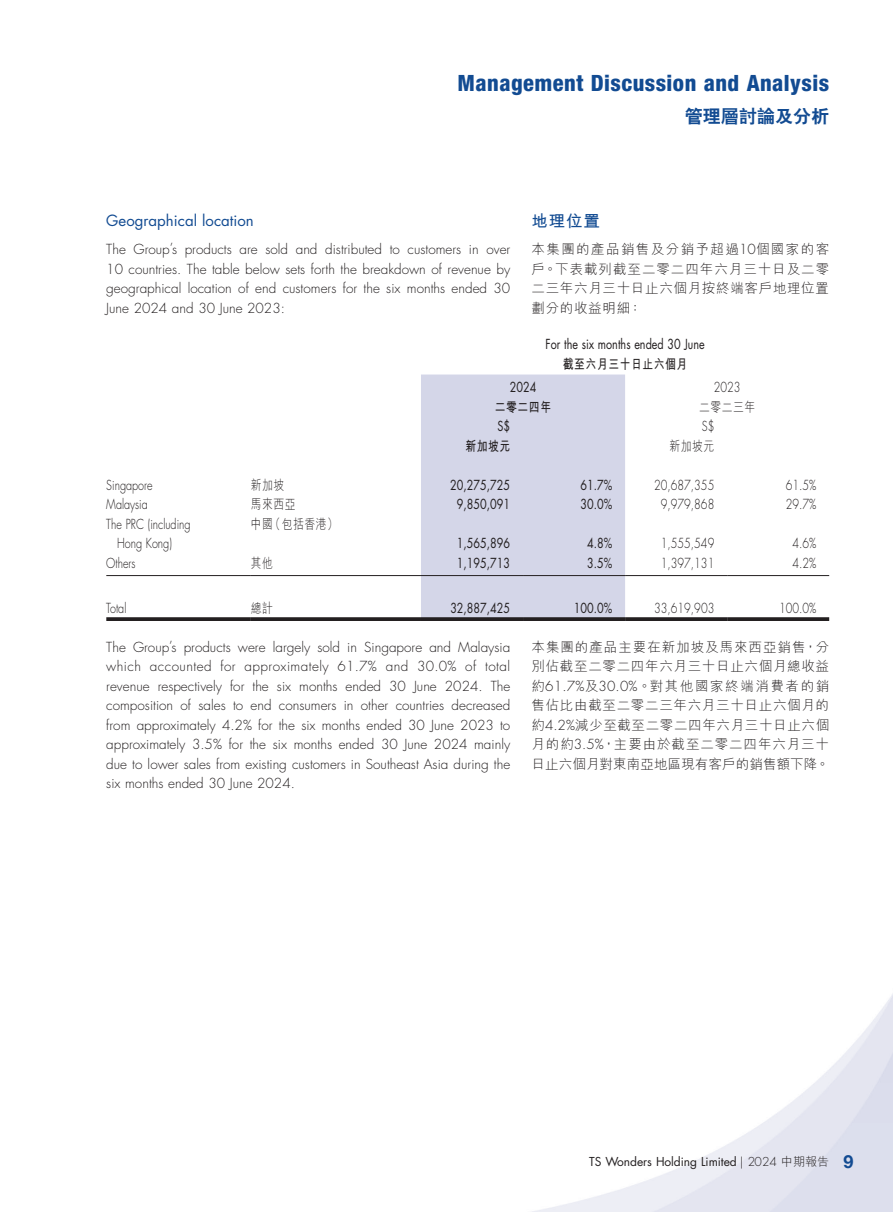
<style>
.page{position:relative;width:893px;height:1212px;background:#fff}
.page>*{position:absolute;margin:0;border:0;box-sizing:border-box;transform-origin:0 0}
.t1{font:800 condensed 22.5px "Helvetica Neue LT Std";letter-spacing:.02em;color:#124b92}
.t2{font:800 18px "C Hei 2 HK";letter-spacing:.005em;color:#124b92}
.t3{font:700 18px "Helvetica Neue";color:#124b92}
.t4{font:700 16.5px "M Hei HK";color:#124b92}
.t5{font:15px "Futura Std";color:#124b92}
.t6{font:300 13.5px/19.5px "Futura Std";color:#231f20;text-align:justify}
.t7{font:300 13.5px/19.5px "M Hei HK";letter-spacing:.05em;color:#231f20;text-align:justify}
.t8{font:300 13.5px/19.5px "Futura Std";color:#231f20;text-align:center;scale:.8 1}
.t9{font:13.5px "Futura Std";color:#231f20;scale:.8 1}
.t10{font:300 13.5px "M Hei HK";letter-spacing:.05em;color:#231f20;scale:.8 1}
.t11{font:700 13.5px "M Hei HK";letter-spacing:.05em;color:#231f20;scale:.8 1}
.t12{font:12px "Futura Std";letter-spacing:-.005em;color:#231f20}
.s1{font-family:"Futura Std"}
.s2{font-weight:300}
.s3{font-family:"M Hei HK";font-weight:300}
</style>
<div class="page">
<div style="left:421px;top:374px;width:204px;height:243px;background:#d4d6e8"></div>
<hr style="left:106px;top:575px;width:145px;height:1px;background:#231f20">
<hr style="left:251px;top:575px;width:170px;height:1px;background:#231f20">
<hr style="left:421px;top:575px;width:102px;height:1px;background:#231f20">
<hr style="left:523px;top:575px;width:102px;height:1px;background:#231f20">
<hr style="left:625px;top:575px;width:102px;height:1px;background:#231f20">
<hr style="left:727px;top:575px;width:102px;height:1px;background:#231f20">
<svg style="left:106px;top:617px;width:145px;height:4px"></svg>
<svg style="left:251px;top:617px;width:170px;height:4px"></svg>
<svg style="left:421px;top:617px;width:102px;height:4px"></svg>
<svg style="left:523px;top:617px;width:102px;height:4px"></svg>
<svg style="left:625px;top:617px;width:102px;height:4px"></svg>
<svg style="left:727px;top:617px;width:102px;height:4px"></svg>
<h1 class="t1" style="left:457px;top:69px;width:373px">Management Discussion and Analysis</h1>
<h2 class="t2" style="left:685px;top:107px;width:146px">管理層討論及分析</h2>
<p class="t5" style="left:106px;top:211px;width:149px">Geographical location</p>
<p class="t6" style="left:106px;top:240px;width:405px">The Group’s products are sold and distributed to customers in over 10 countries. The table below sets forth the breakdown of revenue by geographical location of end customers for the six months ended 30<br>June 2024 and 30 June 2023:</p>
<p class="t4" style="left:531px;top:209px;width:70px">地理位置</p>
<p class="t7" style="left:531px;top:239px;width:299px">本集團的產品銷售及分銷予超過<span class="s1">10</span>個國家的客戶。下表載列截至二零二四年六月三十日及二零二三年六月三十日止六個月按終端客戶地理位置劃分的收益明細：</p>
<p class="t9" style="left:546px;top:335px;width:200px">For the six months ended 30 June</p>
<p class="t11" style="left:563px;top:354px;width:157px">截至六月三十日止六個月</p>
<p class="t9" style="left:510px;top:379px;width:35px">2024</p>
<p class="t8" style="left:714px;top:378px;width:35px">2023</p>
<p class="t11" style="left:495px;top:397px;width:72px">二零二四年</p>
<p class="t10" style="left:699px;top:400px;width:72px">二零二三年</p>
<p class="t9" style="left:498px;top:418px;width:17px">S$</p>
<p class="t8" style="left:702px;top:417px;width:17px">S$</p>
<p class="t11" style="left:465px;top:436px;width:58px">新加坡元</p>
<p class="t10" style="left:669px;top:439px;width:58px">新加坡元</p>
<p class="t8" style="left:106px;top:475px;width:60px">Singapore</p>
<p class="t10" style="left:251px;top:478px;width:43px">新加坡</p>
<p class="t9" style="left:450px;top:476px;width:76px">20,275,725</p>
<p class="t9" style="left:580px;top:476px;width:41px">61.7%</p>
<p class="t8" style="left:654px;top:475px;width:77px">20,687,355</p>
<p class="t8" style="left:786px;top:475px;width:40px">61.5%</p>
<p class="t8" style="left:106px;top:495px;width:54px">Malaysia</p>
<p class="t10" style="left:251px;top:497px;width:58px">馬來西亞</p>
<p class="t9" style="left:457px;top:496px;width:68px">9,850,091</p>
<p class="t9" style="left:580px;top:496px;width:41px">30.0%</p>
<p class="t8" style="left:661px;top:495px;width:69px">9,979,868</p>
<p class="t8" style="left:786px;top:495px;width:40px">29.7%</p>
<p class="t8" style="left:106px;top:514px;width:107px">The PRC (including<br>Hong Kong)</p>
<p class="t10" style="left:251px;top:517px;width:110px">中國（包括香港）</p>
<p class="t9" style="left:457px;top:535px;width:68px">1,565,896</p>
<p class="t9" style="left:587px;top:535px;width:33px">4.8%</p>
<p class="t8" style="left:661px;top:534px;width:69px">1,555,549</p>
<p class="t8" style="left:792px;top:534px;width:31px">4.6%</p>
<p class="t8" style="left:106px;top:553px;width:38px">Others</p>
<p class="t10" style="left:251px;top:556px;width:29px">其他</p>
<p class="t9" style="left:457px;top:554px;width:68px">1,195,713</p>
<p class="t9" style="left:587px;top:554px;width:33px">3.5%</p>
<p class="t8" style="left:661px;top:553px;width:69px">1,397,131</p>
<p class="t8" style="left:792px;top:553px;width:31px">4.2%</p>
<p class="t8" style="left:106px;top:599px;width:27px">Total</p>
<p class="t10" style="left:251px;top:601px;width:29px">總計</p>
<p class="t9" style="left:450px;top:599px;width:76px">32,887,425</p>
<p class="t9" style="left:574px;top:599px;width:50px">100.0%</p>
<p class="t8" style="left:654px;top:599px;width:77px">33,619,903</p>
<p class="t8" style="left:779px;top:599px;width:48px">100.0%</p>
<p class="t6" style="left:106px;top:638px;width:405px">The Group’s products were largely sold in Singapore and Malaysia which accounted for approximately 61.7% and 30.0% of total revenue respectively for the six months ended 30 June 2024. The composition of sales to end consumers in other countries decreased from approximately 4.2% for the six months ended 30 June 2023 to approximately 3.5% for the six months ended 30 June 2024 mainly due to lower sales from existing customers in Southeast Asia during the six months ended 30 June 2024.</p>
<p class="t7" style="left:531px;top:637px;width:299px">本集團的產品主要在新加坡及馬來西亞銷售，分別佔截至二零二四年六月三十日止六個月總收益約<span class="s1">61.7%</span>及<span class="s1">30.0%</span>。對其他國家終端消費者的銷售佔比由截至二零二三年六月三十日止六個月的約<span class="s1">4.2%</span>減少至截至二零二四年六月三十日止六個月的約<span class="s1">3.5%</span>，主要由於截至二零二四年六月三十日止六個月對東南亞地區現有客戶的銷售額下降。</p>
<p class="t12" style="left:589px;top:1154px;width:241px">TS Wonders Holding Limited <span class="s2">| 2024</span> <span class="s3">中期報告</span></p>
<h2 class="t3" style="left:843px;top:1148px;width:12px">9</h2>
</div>
